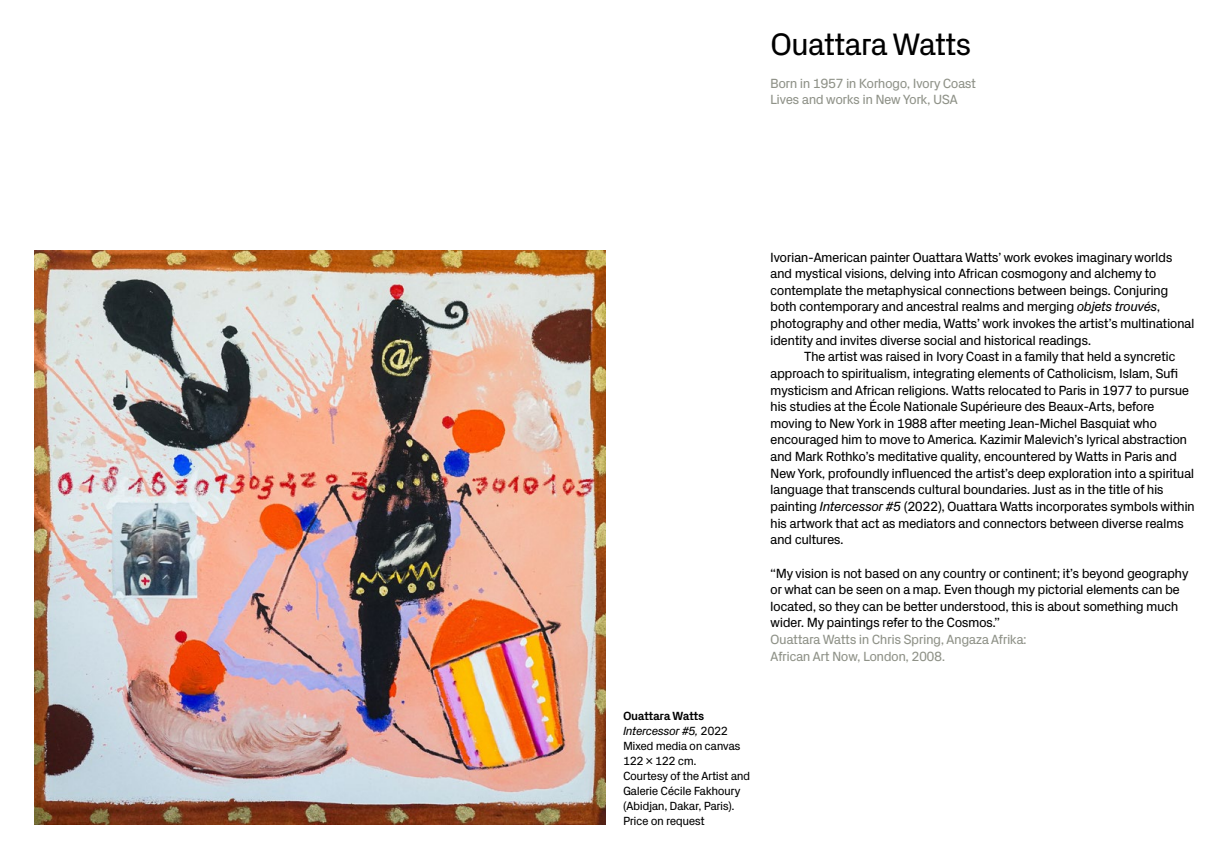
<style>
.page{position:relative;width:1229px;height:859px;background:#fff}
.page>*{position:absolute;margin:0;border:0;box-sizing:border-box;transform-origin:0 0}
.t1{font:31.5px "Px Grotesk";letter-spacing:-.04em;color:#000}
.t2{font:13.5px/16.6px "Px Grotesk";letter-spacing:-.04em;color:#000}
.t3{font:13.5px/16.6px "Px Grotesk";letter-spacing:-.04em;color:#8f9288}
.t4{font:12px/15px "Px Grotesk";letter-spacing:-.04em;color:#000}
.s1{font-weight:700}
.s2{font-style:italic}
</style>
<div class="page">
<img style="left:34px;top:251px;width:572px;height:574px">
<h1 class="t1" style="left:770px;top:22px;width:203px">Ouattara Watts</h1>
<p class="t3" style="left:770px;top:74px;width:207px">Born in 1957 in Korhogo, Ivory Coast<br>Lives and works in New York, USA</p>
<p class="t4" style="left:623px;top:707px;width:129px"><span class="s1">Ouattara Watts<br></span><span class="s2">Intercessor #5,</span> 2022<br>Mixed media on canvas<br>122 x 122 cm.<br>Courtesy of the Artist and<br>Galerie Cécile Fakhoury (Abidjan, Dakar, Paris).<br>Price on request</p>
<p class="t2" style="left:770px;top:248px;width:426px">Ivorian-American painter Ouattara Watts’ work evokes imaginary worlds and mystical visions, delving into African cosmogony and alchemy to contemplate the metaphysical connections between beings. Conjuring both contemporary and ancestral realms and merging <span class="s2">objets trouvés</span>, photography and other media, Watts’ work invokes the artist’s multinational identity and invites diverse social and historical readings.</p>
<p class="t2" style="left:770px;top:347px;width:426px;text-indent:34px">The artist was raised in Ivory Coast in a family that held a syncretic approach to spiritualism, integrating elements of Catholicism, Islam, Sufi mysticism and African religions. Watts relocated to Paris in 1977 to pursue his studies at the École Nationale Supérieure des Beaux-Arts, before moving to New York in 1988 after meeting Jean-Michel Basquiat who encouraged him to move to America. Kazimir Malevich’s lyrical abstraction and Mark Rothko’s meditative quality, encountered by Watts in Paris and New York, profoundly influenced the artist’s deep exploration into a spiritual language that transcends cultural boundaries. Just as in the title of his painting <span class="s2">Intercessor #5</span> (2022), Ouattara Watts incorporates symbols within his artwork that act as mediators and connectors between diverse realms and cultures.</p>
<p class="t2" style="left:770px;top:564px;width:420px">“My vision is not based on any country or continent; it’s beyond geography or what can be seen on a map. Even though my pictorial elements can be located, so they can be better understood, this is about something much wider. My paintings refer to the Cosmos.”</p>
<p class="t3" style="left:770px;top:630px;width:258px">Ouattara Watts in Chris Spring, Angaza Afrika:<br>African Art Now, London, 2008.</p>
</div>
